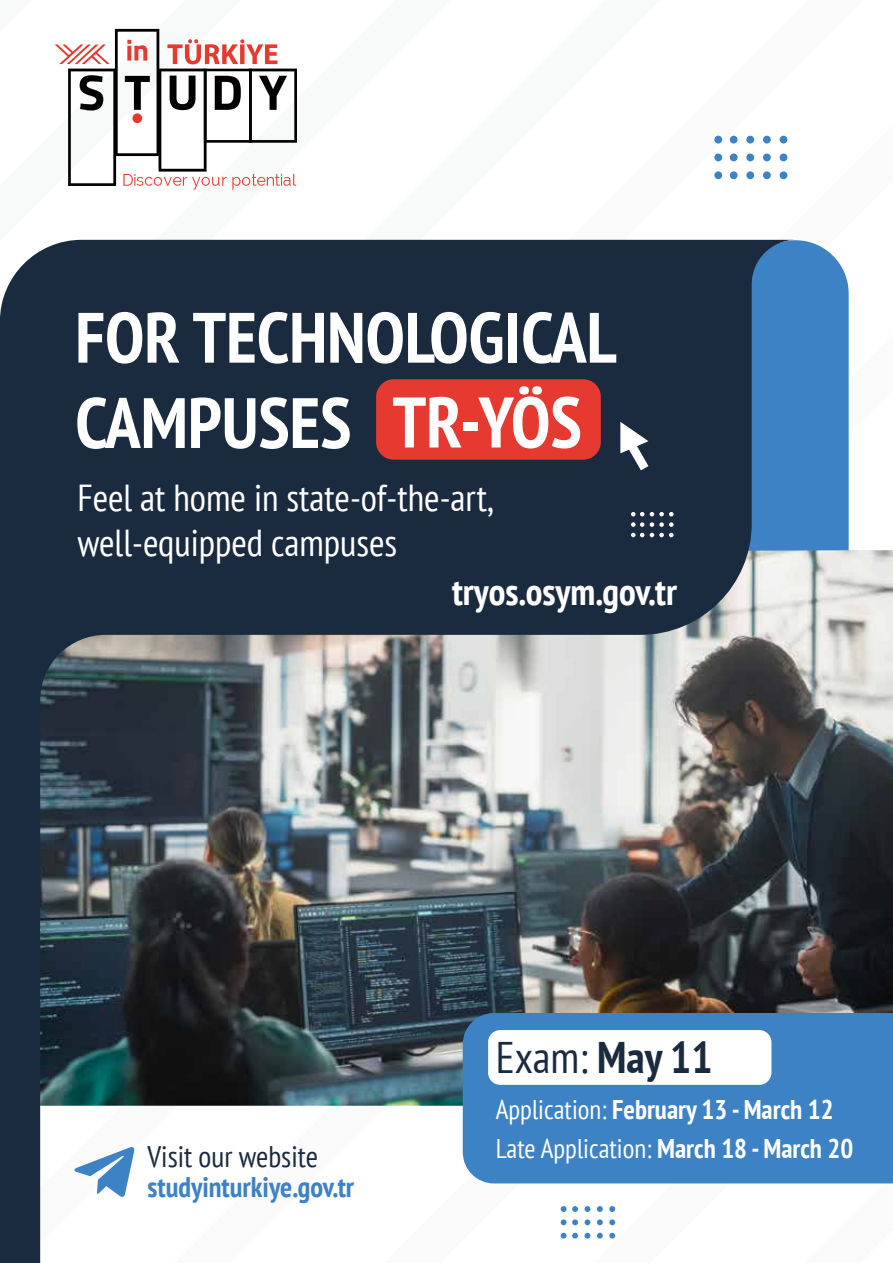
<style>
.page{position:relative;width:893px;height:1263px;background:#fff}
.page>*{position:absolute;margin:0;border:0;box-sizing:border-box;transform-origin:0 0}
.t1{font:700 condensed 71.1px/85.3px "PT Sans";color:#fff}
.t2{font:condensed 44.25px "PT Sans";color:#1b2b3f}
.t3{font:condensed 37.5px/45px "PT Sans";color:#fff}
.t4{font:700 condensed 37.5px "PT Sans";color:#fff}
.t5{font:condensed 29.7px "PT Sans";color:#1b2b3f}
.t6{font:700 condensed 28.5px "PT Sans";color:#3c82c4}
.t7{font:700 condensed 27px/38.5px "PT Sans";color:#fff}
.s1{font-size:71.4px}
.s2{font-weight:700}
.s3{font-weight:400}
</style>
<div class="page">
<div style="left:796px;top:240px;width:53px;height:310px;background:#3c82c4"></div>
<img style="left:796px;top:550px;width:97px;height:463px">
<img style="left:0;top:240px;width:796px;height:1023px">
<div style="left:730px;top:136px;width:8px;height:8px;background:#3c82c4;border-radius:50%"></div>
<div style="left:730px;top:154px;width:8px;height:7px;background:#3c82c4;border-radius:50%"></div>
<div style="left:730px;top:171px;width:8px;height:8px;background:#3c82c4;border-radius:50%"></div>
<div style="left:714px;top:136px;width:8px;height:8px;background:#3c82c4;border-radius:50%"></div>
<div style="left:714px;top:154px;width:8px;height:7px;background:#3c82c4;border-radius:50%"></div>
<div style="left:714px;top:171px;width:8px;height:8px;background:#3c82c4;border-radius:50%"></div>
<div style="left:746px;top:136px;width:8px;height:8px;background:#3c82c4;border-radius:50%"></div>
<div style="left:746px;top:154px;width:8px;height:7px;background:#3c82c4;border-radius:50%"></div>
<div style="left:746px;top:171px;width:8px;height:8px;background:#3c82c4;border-radius:50%"></div>
<div style="left:763px;top:136px;width:8px;height:8px;background:#3c82c4;border-radius:50%"></div>
<div style="left:763px;top:154px;width:8px;height:7px;background:#3c82c4;border-radius:50%"></div>
<div style="left:763px;top:171px;width:8px;height:8px;background:#3c82c4;border-radius:50%"></div>
<div style="left:780px;top:136px;width:7px;height:8px;background:#3c82c4;border-radius:50%"></div>
<div style="left:780px;top:154px;width:7px;height:7px;background:#3c82c4;border-radius:50%"></div>
<div style="left:780px;top:171px;width:7px;height:8px;background:#3c82c4;border-radius:50%"></div>
<svg style="left:55px;top:28px;width:242px;height:162px"></svg>
<svg style="left:74px;top:1146px;width:61px;height:51px"></svg>
<svg style="left:631px;top:512px;width:13px;height:4px"></svg>
<svg style="left:631px;top:522px;width:13px;height:5px"></svg>
<svg style="left:631px;top:533px;width:13px;height:4px"></svg>
<svg style="left:650px;top:512px;width:24px;height:4px"></svg>
<svg style="left:650px;top:522px;width:24px;height:5px"></svg>
<svg style="left:650px;top:533px;width:24px;height:4px"></svg>
<div style="left:376px;top:379px;width:225px;height:81px;background:#e6392f;border-radius:18px"></div>
<svg style="left:620px;top:422px;width:28px;height:48px"></svg>
<div style="left:463px;top:1013px;width:430px;height:170px;background:#3c82c4"></div>
<div style="left:488px;top:1030px;width:283px;height:55px;background:#fff;border-radius:12px"></div>
<svg style="left:572px;top:1206px;width:6px;height:6px"></svg>
<svg style="left:572px;top:1219px;width:6px;height:6px"></svg>
<svg style="left:572px;top:1233px;width:6px;height:5px"></svg>
<svg style="left:561px;top:1206px;width:5px;height:6px"></svg>
<svg style="left:561px;top:1219px;width:5px;height:6px"></svg>
<svg style="left:561px;top:1233px;width:5px;height:5px"></svg>
<svg style="left:585px;top:1206px;width:5px;height:6px"></svg>
<svg style="left:585px;top:1219px;width:5px;height:6px"></svg>
<svg style="left:585px;top:1233px;width:5px;height:5px"></svg>
<svg style="left:597px;top:1206px;width:6px;height:6px"></svg>
<svg style="left:597px;top:1219px;width:6px;height:6px"></svg>
<svg style="left:597px;top:1233px;width:6px;height:5px"></svg>
<svg style="left:609px;top:1206px;width:6px;height:6px"></svg>
<svg style="left:609px;top:1219px;width:6px;height:6px"></svg>
<svg style="left:609px;top:1233px;width:6px;height:5px"></svg>
<h1 class="t1" style="left:75px;top:294px;width:543px">FOR TECHNOLOGICAL<br>CAMPUSES <span class="s1">TR-YÖS</span></h1>
<h3 class="t3" style="left:77px;top:474px;width:417px">Feel at home in state-of-the-art, well-equipped campuses</h3>
<h3 class="t4" style="left:452px;top:567px;width:226px">tryos.osym.gov.tr</h3>
<p class="t5" style="left:147px;top:1137px;width:172px">Visit our website</p>
<p class="t6" style="left:147px;top:1168px;width:208px">studyinturkiye.gov.tr</p>
<h2 class="t2" style="left:496px;top:1029px;width:218px">Exam: <span class="s2">May 11</span></h2>
<p class="t7" style="left:496px;top:1090px;width:359px"><span class="s3">Application:</span> February 13 - March 12<br><span class="s3">Late Application:</span> March 18 - March 20</p>
</div>
